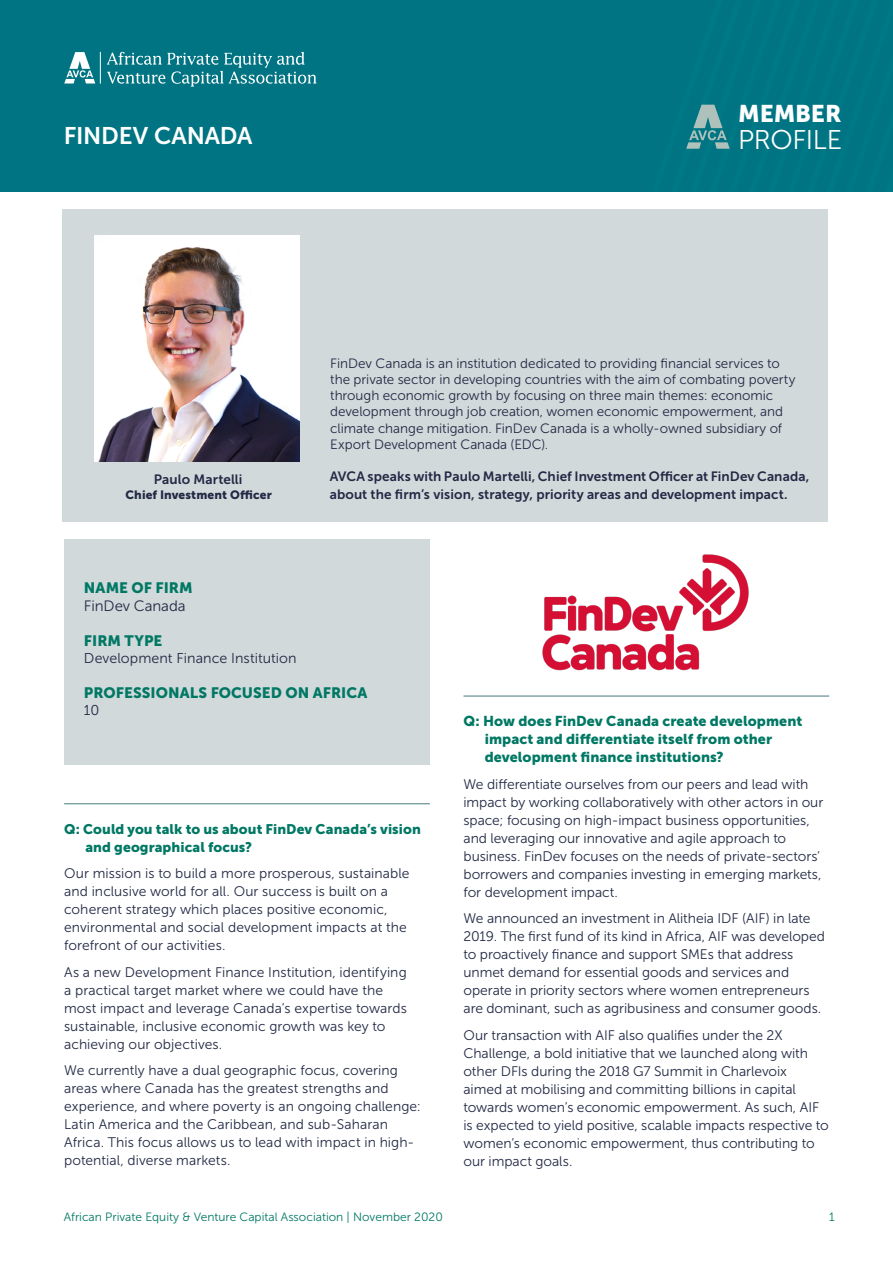
<style>
.page{position:relative;width:893px;height:1263px;background:#fff}
.page>*{position:absolute;margin:0;border:0;box-sizing:border-box;transform-origin:0 0}
.t1{font:27px "Museo Sans 300";letter-spacing:-.015em;color:#fff}
.t2{font:24px "Museo Sans 700";letter-spacing:-.005em;color:#fff}
.t3{font:24px "Museo Sans 900";letter-spacing:-.005em;color:#fff}
.t4{font:15px "Museo Sans 900";letter-spacing:.005em;color:#007864}
.t5{font:15px "Museo Sans 300";letter-spacing:-.005em;color:#222944}
.t6{font:14.25px/18px "Museo Sans 900";letter-spacing:.005em;color:#007864}
.t7{font:14.25px "Museo Sans 300";letter-spacing:.005em;color:#222944}
.t8{font:13.8px/18px "Museo Sans 300";color:#222944}
.t9{font:13.8px/18px "Museo Sans 900";letter-spacing:.005em;color:#007864}
.t10{font:13.5px/16.2px "Museo Sans 300";letter-spacing:-.005em;color:#222944}
.t11{font:13.5px/18px "Museo Sans 700";letter-spacing:.01em;color:#222944}
.t12{font:12px "Museo Sans 300";color:#007864}
.t13{font:12px "Museo Sans 900";letter-spacing:.01em;color:#222944}
</style>
<div class="page">
<div style="left:0;top:0;width:893px;height:192px;background:#007482"></div>
<svg style="left:107px;top:52px;width:209px;height:35px"></svg>
<hr style="left:100px;top:52px;width:1px;height:32px;background:#fff">
<svg style="left:64px;top:52px;width:31px;height:32px"></svg>
<svg style="left:686px;top:104px;width:44px;height:45px"></svg>
<hr style="left:463px;top:696px;width:366px;height:1px;background:#457b7d">
<div style="left:62px;top:209px;width:766px;height:313px;background:#d2d9db"></div>
<img style="left:95px;top:236px;width:204px;height:225px">
<hr style="left:64px;top:803px;width:366px;height:1px;background:#457b7d">
<div style="left:64px;top:539px;width:366px;height:225px;background:#d2d9db"></div>
<img style="left:510px;top:554px;width:273px;height:143px">
<h2 class="t2" style="left:64px;top:122px;width:190px">FINDEV CANADA</h2>
<h2 class="t3" style="left:738px;top:100px;width:105px">MEMBER</h2>
<h1 class="t1" style="left:738px;top:125px;width:105px">PROFILE</h1>
<p class="t11" style="left:154px;top:470px;width:90px">Paulo Martelli</p>
<p class="t13" style="left:126px;top:488px;width:148px">Chief Investment Officer</p>
<p class="t10" style="left:330px;top:355px;width:467px">FinDev Canada is an institution dedicated to providing financial services to the private sector in developing countries with the aim of combating poverty through economic growth by focusing on three main themes: economic development through job creation, women economic empowerment, and climate change mitigation. FinDev Canada is a wholly-owned subsidiary of Export Development Canada (EDC).</p>
<p class="t11" style="left:330px;top:468px;width:481px">AVCA speaks with Paulo Martelli, Chief Investment Officer at FinDev Canada, about the firm’s vision, strategy, priority areas and development impact.</p>
<p class="t4" style="left:84px;top:579px;width:110px">NAME OF FIRM</p>
<p class="t5" style="left:84px;top:597px;width:103px">FinDev Canada</p>
<p class="t4" style="left:84px;top:632px;width:80px">FIRM TYPE</p>
<p class="t7" style="left:84px;top:650px;width:214px">Development Finance Institution</p>
<p class="t4" style="left:84px;top:684px;width:285px">PROFESSIONALS FOCUSED ON AFRICA</p>
<p class="t7" style="left:84px;top:703px;width:17px">10</p>
<p class="t9" style="left:85px;top:820px;width:337px;text-indent:-21px">Q: Could you talk to us about FinDev Canada’s vision and geographical focus?</p>
<p class="t8" style="left:64px;top:865px;width:347px">Our mission is to build a more prosperous, sustainable and inclusive world for all. Our success is built on a coherent strategy which places positive economic, environmental and social development impacts at the forefront of our activities.</p>
<p class="t8" style="left:64px;top:963px;width:344px">As a new Development Finance Institution, identifying a practical target market where we could have the most impact and leverage Canada’s expertise towards sustainable, inclusive economic growth was key to achieving our objectives.</p>
<p class="t8" style="left:64px;top:1062px;width:358px">We currently have a dual geographic focus, covering areas where Canada has the greatest strengths and experience, and where poverty is an ongoing challenge:<br>Latin America and the Caribbean, and sub-Saharan Africa. This focus allows us to lead with impact in high&shy;potential, diverse markets.</p>
<p class="t12" style="left:64px;top:1210px;width:381px">African Private Equity &amp; Venture Capital Association | November 2020</p>
<p class="t6" style="left:485px;top:712px;width:319px;text-indent:-21px">Q: How does FinDev Canada create development impact and differentiate itself from other development finance institutions?</p>
<p class="t8" style="left:463px;top:775px;width:361px">We differentiate ourselves from our peers and lead with impact by working collaboratively with other actors in our space; focusing on high-impact business opportunities, and leveraging our innovative and agile approach to business. FinDev focuses on the needs of private-sectors’ borrowers and companies investing in emerging markets, for development impact.</p>
<p class="t8" style="left:463px;top:909px;width:363px">We announced an investment in Alitheia IDF (AIF) in late 2019. The first fund of its kind in Africa, AIF was developed to proactively finance and support SMEs that address unmet demand for essential goods and services and operate in priority sectors where women entrepreneurs are dominant, such as agribusiness and consumer goods.</p>
<p class="t8" style="left:463px;top:1026px;width:367px">Our transaction with AIF also qualifies under the 2X Challenge, a bold initiative that we launched along with other DFIs during the 2018 G7 Summit in Charlevoix aimed at mobilising and committing billions in capital towards women’s economic empowerment. As such, AIF is expected to yield positive, scalable impacts respective to women’s economic empowerment, thus contributing to our impact goals.</p>
<p class="t12" style="left:829px;top:1210px;width:7px">1</p>
</div>
